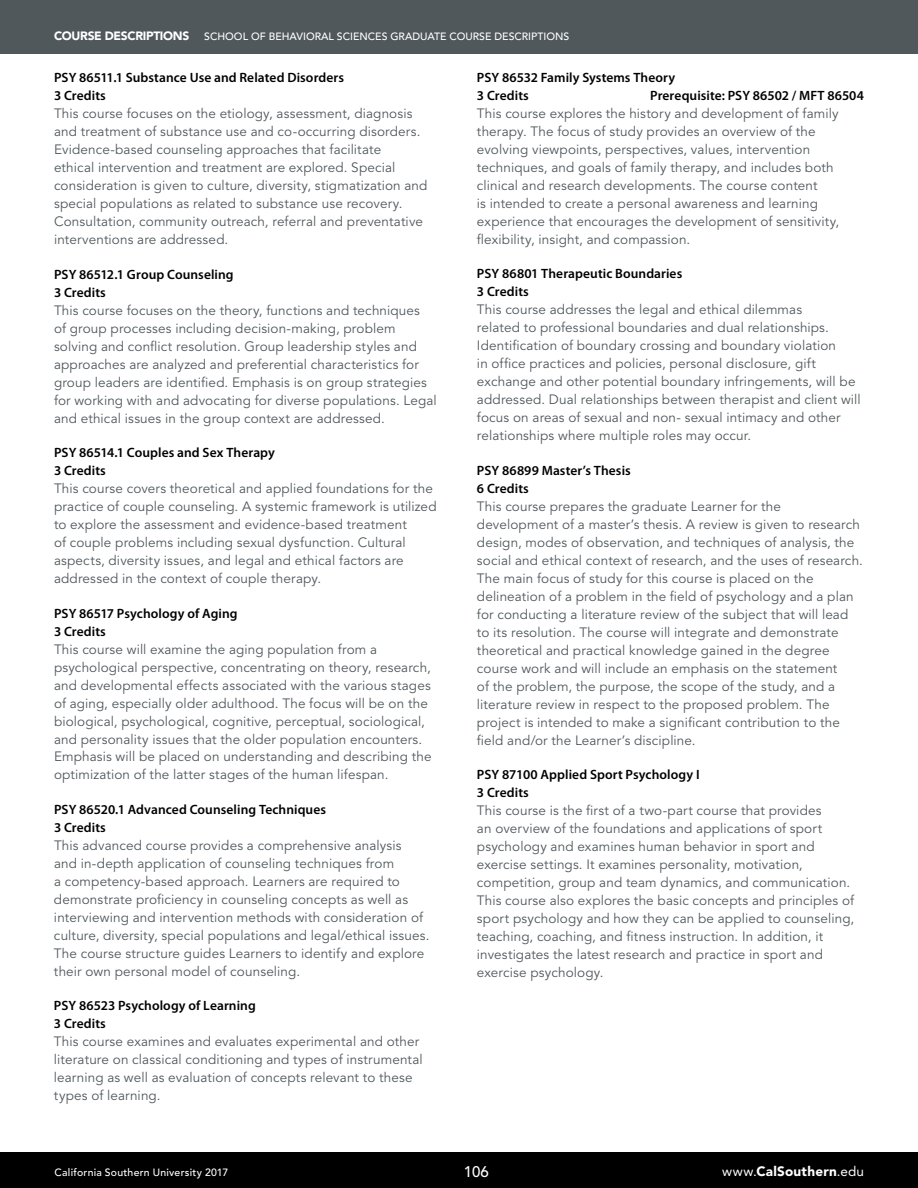
<style>
.page{position:relative;width:918px;height:1188px;background:#fff}
.page>*{position:absolute;margin:0;border:0;box-sizing:border-box;transform-origin:0 0}
.t1{font:500 15.3px "Avenir LT Std";color:#fff}
.t2{font:13.5px/18px "Avenir LT Std";letter-spacing:.01em;color:#50585c}
.t3{font:600 13.5px/18px "Myriad Pro";letter-spacing:.005em;color:#000}
.t4{font:900 13.5px "Avenir LT Std";letter-spacing:.015em;color:#fff}
.t5{font:900 12px "Avenir LT Std";letter-spacing:-.025em;color:#fff}
.t6{font:500 10.5px "Avenir LT Std";color:#fff}
.t7{font:500 10.5px "Avenir LT Std";letter-spacing:.025em;color:#fff}
.s1{font-weight:400}
</style>
<div class="page">
<div style="left:0;top:0;width:918px;height:54px;background:#50585c"></div>
<div style="left:0;top:1152px;width:918px;height:36px;background:#000"></div>
<p class="t5" style="left:54px;top:29px;width:137px">COURSE DESCRIPTIONS</p>
<p class="t6" style="left:204px;top:31px;width:367px">SCHOOL OF BEHAVIORAL SCIENCES GRADUATE COURSE DESCRIPTIONS</p>
<p class="t3" style="left:54px;top:68px;width:292px">PSY 86511.1 Substance Use and Related Disorders<br>3 Credits</p>
<p class="t2" style="left:54px;top:105px;width:375px">This course focuses on the etiology, assessment, diagnosis and treatment of substance use and co-occurring disorders.<br>Evidence-based counseling approaches that facilitate<br>ethical intervention and treatment are explored. Special consideration is given to culture, diversity, stigmatization and special populations as related to substance use recovery.<br>Consultation, community outreach, referral and preventative interventions are addressed.</p>
<p class="t3" style="left:54px;top:265px;width:181px">PSY 86512.1 Group Counseling<br>3 Credits</p>
<p class="t2" style="left:54px;top:301px;width:384px">This course focuses on the theory, functions and techniques<br>of group processes including decision-making, problem solving and conflict resolution. Group leadership styles and approaches are analyzed and preferential characteristics for group leaders are identified. Emphasis is on group strategies for working with and advocating for diverse populations. Legal and ethical issues in the group context are addressed.</p>
<p class="t3" style="left:54px;top:443px;width:222px">PSY 86514.1 Couples and Sex Therapy<br>3 Credits</p>
<p class="t2" style="left:54px;top:480px;width:384px">This course covers theoretical and applied foundations for the practice of couple counseling. A systemic framework is utilized to explore the assessment and evidence-based treatment<br>of couple problems including sexual dysfunction. Cultural aspects, diversity issues, and legal and ethical factors are addressed in the context of couple therapy.</p>
<p class="t3" style="left:54px;top:604px;width:185px">PSY 86517 Psychology of Aging<br>3 Credits</p>
<p class="t2" style="left:54px;top:640px;width:379px">This course will examine the aging population from a psychological perspective, concentrating on theory, research, and developmental effects associated with the various stages of aging, especially older adulthood. The focus will be on the biological, psychological, cognitive, perceptual, sociological, and personality issues that the older population encounters.<br>Emphasis will be placed on understanding and describing the optimization of the latter stages of the human lifespan.</p>
<p class="t3" style="left:54px;top:800px;width:274px">PSY 86520.1 Advanced Counseling Techniques<br>3 Credits</p>
<p class="t2" style="left:54px;top:837px;width:377px">This advanced course provides a comprehensive analysis<br>and in-depth application of counseling techniques from<br>a competency-based approach. Learners are required to demonstrate proficiency in counseling concepts as well as interviewing and intervention methods with consideration of culture, diversity, special populations and legal/ethical issues.<br>The course structure guides Learners to identify and explore their own personal model of counseling.</p>
<p class="t3" style="left:54px;top:997px;width:203px">PSY 86523 Psychology of Learning<br>3 Credits</p>
<p class="t2" style="left:54px;top:1033px;width:370px">This course examines and evaluates experimental and other literature on classical conditioning and types of instrumental learning as well as evaluation of concepts relevant to these types of learning.</p>
<p class="t3" style="left:477px;top:68px;width:200px">PSY 86532 Family Systems Theory<br>3 Credits</p>
<p class="t3" style="left:650px;top:86px;width:215px">Prerequisite: PSY 86502 / MFT 86504</p>
<p class="t2" style="left:477px;top:105px;width:364px">This course explores the history and development of family therapy. The focus of study provides an overview of the evolving viewpoints, perspectives, values, intervention techniques, and goals of family therapy, and includes both clinical and research developments. The course content<br>is intended to create a personal awareness and learning experience that encourages the development of sensitivity, flexibility, insight, and compassion.</p>
<p class="t3" style="left:477px;top:265px;width:207px">PSY 86801 Therapeutic Boundaries<br>3 Credits</p>
<p class="t2" style="left:477px;top:301px;width:385px">This course addresses the legal and ethical dilemmas<br>related to professional boundaries and dual relationships.<br>Identification of boundary crossing and boundary violation<br>in office practices and policies, personal disclosure, gift exchange and other potential boundary infringements, will be addressed. Dual relationships between therapist and client will focus on areas of sexual and non- sexual intimacy and other relationships where multiple roles may occur.</p>
<p class="t3" style="left:477px;top:461px;width:155px">PSY 86899 Master’s Thesis<br>6 Credits</p>
<p class="t2" style="left:477px;top:498px;width:387px">This course prepares the graduate Learner for the development of a master’s thesis. A review is given to research design, modes of observation, and techniques of analysis, the social and ethical context of research, and the uses of research.<br>The main focus of study for this course is placed on the delineation of a problem in the field of psychology and a plan for conducting a literature review of the subject that will lead to its resolution. The course will integrate and demonstrate theoretical and practical knowledge gained in the degree course work and will include an emphasis on the statement<br>of the problem, the purpose, the scope of the study, and a literature review in respect to the proposed problem. The project is intended to make a significant contribution to the field and/or the Learner’s discipline.</p>
<p class="t3" style="left:477px;top:765px;width:224px">PSY 87100 Applied Sport Psychology I<br>3 Credits</p>
<p class="t2" style="left:477px;top:802px;width:379px">This course is the first of a two-part course that provides<br>an overview of the foundations and applications of sport psychology and examines human behavior in sport and exercise settings. It examines personality, motivation, competition, group and team dynamics, and communication.<br>This course also explores the basic concepts and principles of sport psychology and how they can be applied to counseling, teaching, coaching, and fitness instruction. In addition, it investigates the latest research and practice in sport and exercise psychology.</p>
<p class="t7" style="left:54px;top:1166px;width:175px">California Southern University 2017</p>
<p class="t1" style="left:464px;top:1163px;width:27px">106</p>
<p class="t4" style="left:722px;top:1163px;width:143px"><span class="s1">www.</span>CalSouthern<span class="s1">.edu</span></p>
</div>
